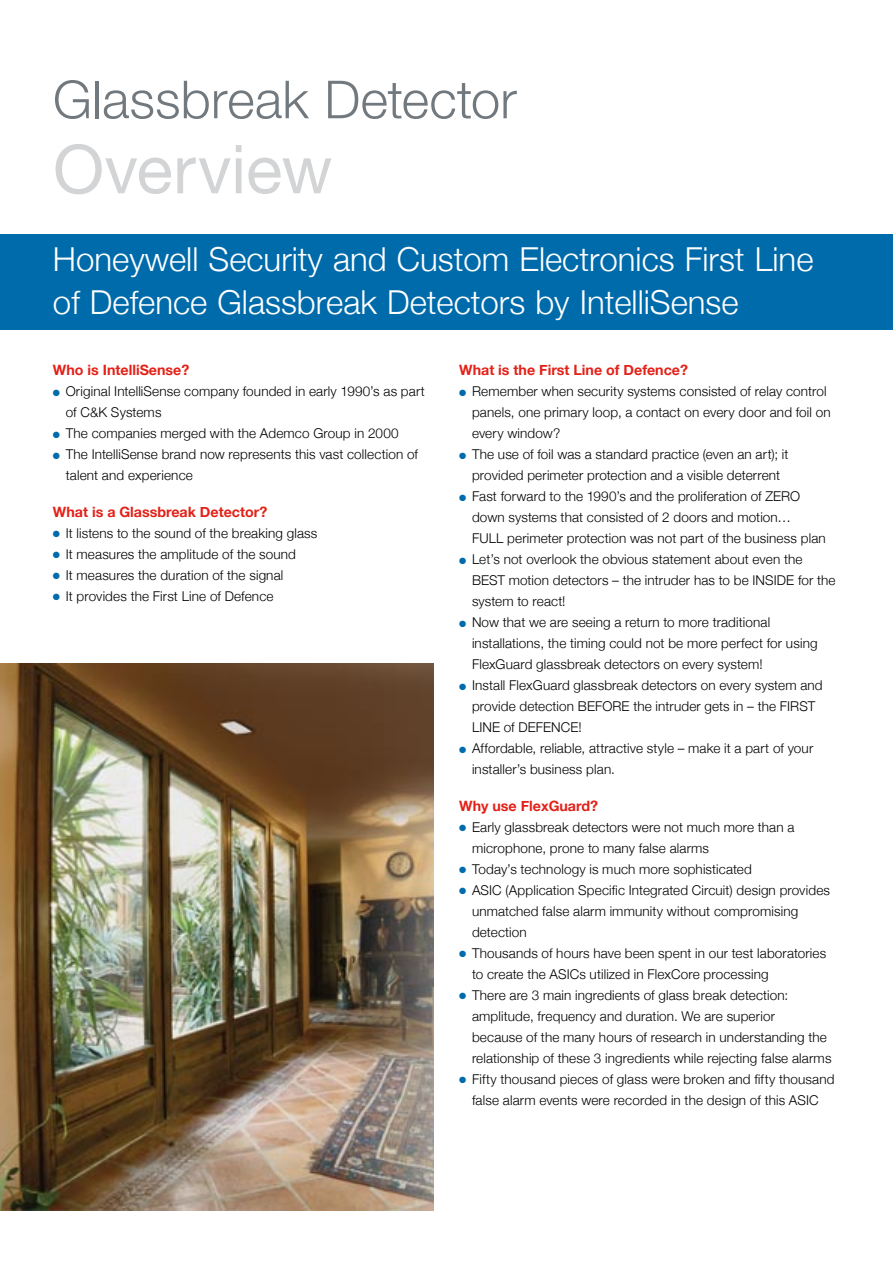
<style>
.page{position:relative;width:893px;height:1263px;background:#fff}
.page>*{position:absolute;margin:0;border:0;box-sizing:border-box;transform-origin:0 0}
.Main_heading_inside{font:67.5px "Helvetica Neue";color:#d3d4d5}
.Main_heading_inside-2{font:300 52.5px "Helvetica Neue";letter-spacing:.005em;color:#72797e}
.Brochure_Cover_Prima{font:300 33px/43.5px "Helvetica Neue";color:#fff}
.Sub_heads_red{font:700 14.25px "Helvetica Neue";color:#e32118}
.Body_list{font:300 13.5px/21px "Helvetica Neue";letter-spacing:.01em;color:#000}
.s1{color:#006bab}
</style>
<div class="page">
<div style="left:0;top:234px;width:893px;height:96px;background:#006bab"></div>
<img style="left:0;top:663px;width:434px;height:547px">
<p class="Main_heading_inside-2" style="left:53px;top:67px;width:465px">Glassbreak Detector</p>
<p class="Main_heading_inside" style="left:53px;top:129px;width:281px">Overview</p>
<p class="Brochure_Cover_Prima" style="left:53px;top:237px;width:762px">Honeywell Security and Custom Electronics First Line of Defence Glassbreak Detectors by IntelliSense</p>
<p class="Sub_heads_red" style="left:53px;top:361px;width:138px">Who is IntelliSense?</p>
<p class="Body_list" style="left:66px;top:381px;width:361px;text-indent:-13px"><span class="s1">●</span> Original IntelliSense company founded in early 1990’s as part of C&amp;K Systems</p>
<p class="Body_list" style="left:53px;top:423px;width:347px"><span class="s1">●</span> The companies merged with the Ademco Group in 2000</p>
<p class="Body_list" style="left:66px;top:444px;width:354px;text-indent:-13px"><span class="s1">●</span> The IntelliSense brand now represents this vast collection of talent and experience</p>
<p class="Sub_heads_red" style="left:53px;top:503px;width:216px">What is a Glassbreak Detector?</p>
<p class="Body_list" style="left:53px;top:522px;width:266px"><span class="s1">●</span> It listens to the sound of the breaking glass</p>
<p class="Body_list" style="left:53px;top:543px;width:245px"><span class="s1">●</span> It measures the amplitude of the sound</p>
<p class="Body_list" style="left:53px;top:564px;width:232px"><span class="s1">●</span> It measures the duration of the signal</p>
<p class="Body_list" style="left:53px;top:585px;width:222px"><span class="s1">●</span> It provides the First Line of Defence</p>
<p class="Sub_heads_red" style="left:459px;top:361px;width:230px">What is the First Line of Defence?</p>
<p class="Body_list" style="left:472px;top:381px;width:360px;text-indent:-13px"><span class="s1">●</span> Remember when security systems consisted of relay control panels, one primary loop, a contact on every door and foil on every window?</p>
<p class="Body_list" style="left:459px;top:444px;width:331px;text-align:center"><span class="s1">●</span> The use of foil was a standard practice (even an art); it provided perimeter protection and a visible deterrent</p>
<p class="Body_list" style="left:472px;top:486px;width:355px;text-indent:-13px"><span class="s1">●</span> Fast forward to the 1990’s and the proliferation of ZERO down systems that consisted of 2 doors and motion…<br>FULL perimeter protection was not part of the business plan</p>
<p class="Body_list" style="left:472px;top:549px;width:365px;text-indent:-13px"><span class="s1">●</span> Let’s not overlook the obvious statement about even the<br>BEST motion detectors – the intruder has to be INSIDE for the system to react!</p>
<p class="Body_list" style="left:472px;top:612px;width:347px;text-indent:-13px"><span class="s1">●</span> Now that we are seeing a return to more traditional installations, the timing could not be more perfect for using<br>FlexGuard glassbreak detectors on every system!</p>
<p class="Body_list" style="left:472px;top:675px;width:352px;text-indent:-13px"><span class="s1">●</span> Install FlexGuard glassbreak detectors on every system and provide detection BEFORE the intruder gets in – the FIRST<br>LINE of DEFENCE!</p>
<p class="Body_list" style="left:472px;top:738px;width:343px;text-indent:-13px"><span class="s1">●</span> Affordable, reliable, attractive style – make it a part of your installer’s business plan.</p>
<p class="Sub_heads_red" style="left:459px;top:797px;width:140px">Why use FlexGuard?</p>
<p class="Body_list" style="left:472px;top:816px;width:324px;text-indent:-13px"><span class="s1">●</span> Early glassbreak detectors were not much more than a microphone, prone to many false alarms</p>
<p class="Body_list" style="left:459px;top:858px;width:294px"><span class="s1">●</span> Today’s technology is much more sophisticated</p>
<p class="Body_list" style="left:472px;top:879px;width:360px;text-indent:-13px"><span class="s1">●</span> ASIC (Application Specific Integrated Circuit) design provides unmatched false alarm immunity without compromising detection</p>
<p class="Body_list" style="left:472px;top:942px;width:356px;text-indent:-13px"><span class="s1">●</span> Thousands of hours have been spent in our test laboratories to create the ASICs utilized in FlexCore processing</p>
<p class="Body_list" style="left:472px;top:984px;width:361px;text-indent:-13px"><span class="s1">●</span> There are 3 main ingredients of glass break detection: amplitude, frequency and duration. We are superior<br>because of the many hours of research in understanding the relationship of these 3 ingredients while rejecting false alarms</p>
<p class="Body_list" style="left:459px;top:1068px;width:377px;text-align:center"><span class="s1">●</span> Fifty thousand pieces of glass were broken and fifty thousand false alarm events were recorded in the design of this ASIC</p>
</div>
